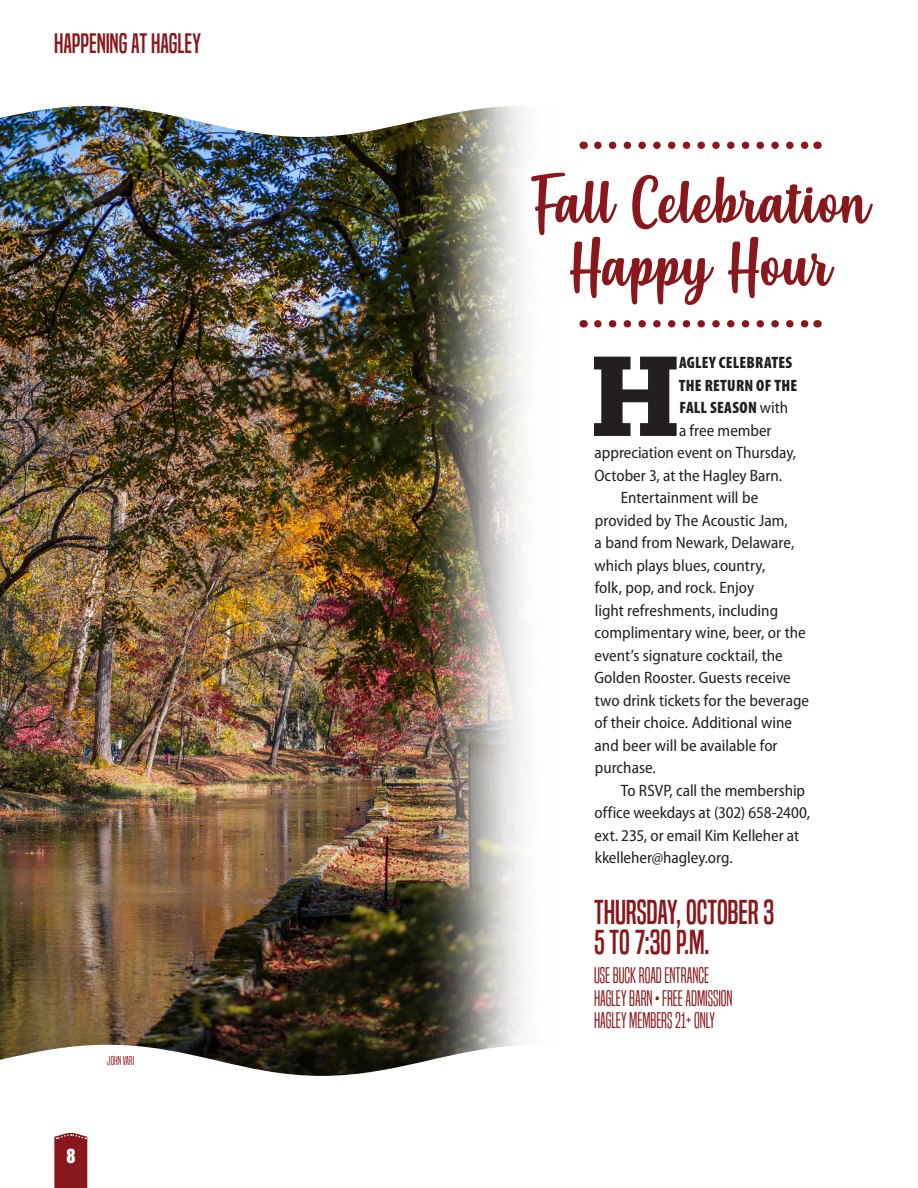
<style>
.page{position:relative;width:918px;height:1188px;background:#fff}
.page>*{position:absolute;margin:0;border:0;box-sizing:border-box;transform-origin:0 0}
.story_text__first_pa{font:900 110.7px "Glypha LT Std";color:#231f20}
.t1{font:60px/63px "Misses";letter-spacing:.01em;color:#88181b;text-align:center}
.box_1{font:32.25px "Built Titling Rg";letter-spacing:-.005em;color:#88181b}
.t2{font:26.25px "Built Titling Rg";letter-spacing:-.005em;color:#88181b}
.box_2{font:21px/22.5px "Built Titling Lt";color:#88181b}
.t3{font:18px "Helvetica Inserat";color:#fff}
.story_text{font:semi-condensed 16.5px/22.5px "Myriad Pro";color:#231f20}
.story_text__first_pa-2{font:semi-condensed 16.5px "Myriad Pro";letter-spacing:-.005em;color:#231f20}
.story_text__first_pa-3{font:900 condensed 16.5px "Myriad Pro";letter-spacing:.015em;color:#231f20}
.box_2-2{font:12px "Built Titling Lt";letter-spacing:.015em;color:#88181b}
.s1{font-weight:400;font-stretch:semi-condensed}
</style>
<div class="page">
<svg style="left:54px;top:1133px;width:33px;height:55px;background:#8d2326"></svg>
<img style="left:0;top:106px;width:407px;height:970px">
<img style="left:407px;top:106px;width:117px;height:960px">
<div style="left:504px;top:113px;width:396px;height:243px;background:#fff"></div>
<svg style="left:598px;top:142px;width:211px;height:7px"></svg>
<svg style="left:598px;top:320px;width:211px;height:8px"></svg>
<p class="t2" style="left:54px;top:28px;width:148px">HAPPENING AT HAGLEY</p>
<p class="box_2-2" style="left:107px;top:1054px;width:29px">JOHN VARI</p>
<p class="t3" style="left:66px;top:1145px;width:10px">8</p>
<p class="t1" style="left:530px;top:172px;width:342px">Fall Celebration<br>Happy Hour</p>
<p class="story_text__first_pa" style="left:592px;top:329px;width:88px">H</p>
<p class="story_text__first_pa-3" style="left:679px;top:352px;width:115px">AGLEY CELEBRATES</p>
<p class="story_text__first_pa-3" style="left:679px;top:375px;width:120px">THE RETURN OF THE</p>
<p class="story_text__first_pa-3" style="left:679px;top:397px;width:110px">FALL SEASON <span class="s1">with</span></p>
<p class="story_text__first_pa-2" style="left:679px;top:420px;width:94px">a free member</p>
<p class="story_text__first_pa-2" style="left:595px;top:443px;width:203px">appreciation event on Thursday,</p>
<p class="story_text__first_pa-2" style="left:594px;top:465px;width:189px">October 3, at the Hagley Barn.</p>
<p class="story_text" style="left:594px;top:486px;width:216px;text-indent:27px">Entertainment will be provided by The Acoustic Jam,<br>a band from Newark, Delaware, which plays blues, country,<br>folk, pop, and rock. Enjoy<br>light refreshments, including complimentary wine, beer, or the event’s signature cocktail, the<br>Golden Rooster. Guests receive two drink tickets for the beverage of their choice. Additional wine and beer will be available for purchase.</p>
<p class="story_text" style="left:595px;top:779px;width:217px;text-indent:26px">To RSVP, call the membership office weekdays at (302) 658-2400, ext. 235, or email Kim Kelleher at kkelleher@hagley.org.</p>
<p class="box_1" style="left:594px;top:893px;width:182px">THURSDAY, OCTOBER 3</p>
<p class="box_1" style="left:594px;top:923px;width:117px">5 TO 7:30 P.M.</p>
<p class="box_2" style="left:594px;top:965px;width:140px">USE BUCK ROAD ENTRANCE<br>HAGLEY BARN • FREE ADMISSION<br>HAGLEY MEMBERS 21+ ONLY</p>
</div>
